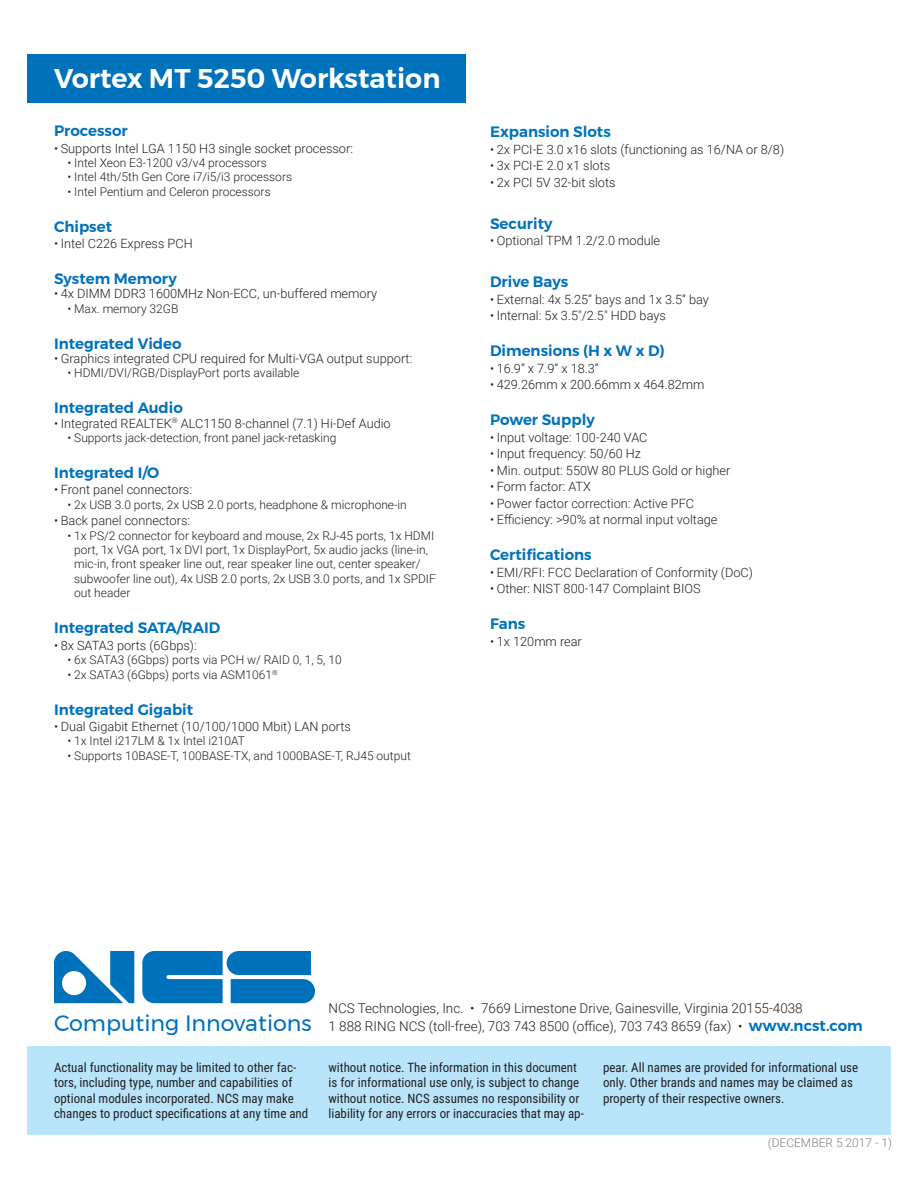
<style>
.page{position:relative;width:918px;height:1188px;background:#fff}
.page>*{position:absolute;margin:0;border:0;box-sizing:border-box;transform-origin:0 0}
.Heading_1_on_white{font:600 27px "Montserrat";color:#fff}
.Caption_on_white{font:22.2px "Montserrat";color:#0072bc}
.P2_spec_headers{font:600 15px "Montserrat";color:#0072bc}
.Caption_on_white-2{font:300 13.5px "Roboto";color:#231f20}
.Backbone_Text_on_whi{font:12.9px/15.6px "Roboto Condensed";color:#231f20}
.t1{font:300 12.75px "Roboto";color:#231f20}
.t2{font:300 12px/14.4px "Roboto";color:#231f20}
.Caption_on_white-3{font:300 12px "Roboto";color:#808180}
.s1{font-family:"Montserrat";font-weight:600;font-size:15px;color:#0072bc}
</style>
<div class="page">
<div style="left:27px;top:1046px;width:864px;height:89px;background:#b9e5fa"></div>
<svg style="left:142px;top:951px;width:173px;height:52px;background:#2184c4"></svg>
<svg style="left:54px;top:951px;width:80px;height:52px"></svg>
<div style="left:27px;top:54px;width:439px;height:49px;background:#0072bc"></div>
<p class="Heading_1_on_white" style="left:54px;top:57px;width:388px">Vortex MT 5250 Workstation</p>
<p class="P2_spec_headers" style="left:54px;top:119px;width:75px">Processor</p>
<p class="t1" style="left:54px;top:139px;width:301px">• Supports Intel LGA 1150 H3 single socket processor:</p>
<p class="t2" style="left:68px;top:155px;width:201px">• Intel Xeon E3-1200 v3/v4 processors</p>
<p class="t2" style="left:68px;top:169px;width:226px">• Intel 4th/5th Gen Core i7/i5/i3 processors</p>
<p class="t2" style="left:68px;top:184px;width:205px">• Intel Pentium and Celeron processors</p>
<p class="P2_spec_headers" style="left:54px;top:215px;width:60px">Chipset</p>
<p class="t1" style="left:54px;top:235px;width:140px">• Intel C226 Express PCH</p>
<p class="P2_spec_headers" style="left:54px;top:267px;width:124px">System Memory</p>
<p class="t1" style="left:54px;top:285px;width:325px">• 4x DIMM DDR3 1600MHz Non-ECC, un-buffered memory</p>
<p class="t2" style="left:68px;top:301px;width:112px">• Max. memory 32GB</p>
<p class="P2_spec_headers" style="left:54px;top:332px;width:129px">Integrated Video</p>
<p class="t1" style="left:54px;top:350px;width:360px">• Graphics integrated CPU required for Multi-VGA output support:</p>
<p class="t2" style="left:68px;top:365px;width:233px">• HDMI/DVI/RGB/DisplayPort ports available</p>
<p class="P2_spec_headers" style="left:54px;top:396px;width:130px">Integrated Audio</p>
<p class="t1" style="left:54px;top:414px;width:338px">• Integrated REALTEK<sup>®</sup> ALC1150 8-channel (7.1) Hi-Def Audio</p>
<p class="t2" style="left:68px;top:430px;width:270px">• Supports jack-detection, front panel jack-retasking</p>
<p class="P2_spec_headers" style="left:54px;top:461px;width:107px">Integrated I/O</p>
<p class="t1" style="left:54px;top:481px;width:140px">• Front panel connectors:</p>
<p class="t2" style="left:68px;top:497px;width:341px">• 2x USB 3.0 ports, 2x USB 2.0 ports, headphone &amp; microphone-in</p>
<p class="t1" style="left:54px;top:512px;width:138px">• Back panel connectors:</p>
<p class="t2" style="left:74px;top:528px;width:363px;text-indent:-7px">• 1x PS/2 connector for keyboard and mouse, 2x RJ-45 ports, 1x HDMI port, 1x VGA port, 1x DVI port, 1x DisplayPort, 5x audio jacks (line-in, mic-in, front speaker line out, rear speaker line out, center speaker/ subwoofer line out), 4x USB 2.0 ports, 2x USB 3.0 ports, and 1x SPDIF out header</p>
<p class="P2_spec_headers" style="left:54px;top:616px;width:168px">Integrated SATA/RAID</p>
<p class="t1" style="left:54px;top:636px;width:144px">• 8x SATA3 ports (6Gbps):</p>
<p class="t2" style="left:68px;top:652px;width:276px">• 6x SATA3 (6Gbps) ports via PCH w/ RAID 0, 1, 5, 10</p>
<p class="t2" style="left:68px;top:667px;width:212px">• 2x SATA3 (6Gbps) ports via ASM1061<sup>®</sup></p>
<p class="P2_spec_headers" style="left:54px;top:697px;width:141px">Integrated Gigabit</p>
<p class="t1" style="left:54px;top:718px;width:298px">• Dual Gigabit Ethernet (10/100/1000 Mbit) LAN ports</p>
<p class="t2" style="left:68px;top:734px;width:179px">• 1x Intel i217LM &amp; 1x Intel i210AT</p>
<p class="t2" style="left:68px;top:748px;width:345px">• Supports 10BASE-T, 100BASE-TX, and 1000BASE-T, RJ45 output</p>
<p class="P2_spec_headers" style="left:490px;top:120px;width:122px">Expansion Slots</p>
<p class="t1" style="left:490px;top:140px;width:296px">• 2x PCI-E 3.0 x16 slots (functioning as 16/NA or 8/8)</p>
<p class="t1" style="left:490px;top:157px;width:122px">• 3x PCI-E 2.0 x1 slots</p>
<p class="t1" style="left:490px;top:173px;width:127px">• 2x PCI 5V 32-bit slots</p>
<p class="P2_spec_headers" style="left:490px;top:211px;width:64px">Security</p>
<p class="t1" style="left:490px;top:232px;width:172px">• Optional TPM 1.2/2.0 module</p>
<p class="P2_spec_headers" style="left:490px;top:270px;width:80px">Drive Bays</p>
<p class="t1" style="left:490px;top:290px;width:220px">• External: 4x 5.25” bays and 1x 3.5” bay</p>
<p class="t1" style="left:490px;top:307px;width:177px">• Internal: 5x 3.5"/2.5" HDD bays</p>
<p class="P2_spec_headers" style="left:490px;top:339px;width:176px">Dimensions (H x W x D)</p>
<p class="t1" style="left:490px;top:359px;width:110px">• 16.9” x 7.9” x 18.3”</p>
<p class="t1" style="left:490px;top:376px;width:216px">• 429.26mm x 200.66mm x 464.82mm</p>
<p class="P2_spec_headers" style="left:490px;top:408px;width:106px">Power Supply</p>
<p class="t1" style="left:490px;top:428px;width:159px">• Input voltage: 100-240 VAC</p>
<p class="t1" style="left:490px;top:445px;width:153px">• Input frequency: 50/60 Hz</p>
<p class="t1" style="left:490px;top:461px;width:242px">• Min. output: 550W 80 PLUS Gold or higher</p>
<p class="t1" style="left:490px;top:478px;width:102px">• Form factor: ATX</p>
<p class="t1" style="left:490px;top:494px;width:206px">• Power factor correction: Active PFC</p>
<p class="t1" style="left:490px;top:511px;width:229px">• Efficiency: &gt;90% at normal input voltage</p>
<p class="P2_spec_headers" style="left:490px;top:543px;width:103px">Certifications</p>
<p class="t1" style="left:490px;top:563px;width:264px">• EMI/RFI: FCC Declaration of Conformity (DoC)</p>
<p class="t1" style="left:490px;top:580px;width:212px">• Other: NIST 800-147 Complaint BIOS</p>
<p class="P2_spec_headers" style="left:490px;top:612px;width:37px">Fans</p>
<p class="t1" style="left:490px;top:632px;width:93px">• 1x 120mm rear</p>
<p class="Caption_on_white" style="left:54px;top:1006px;width:259px">Computing Innovations</p>
<p class="Caption_on_white-2" style="left:328px;top:999px;width:476px">NCS Technologies, Inc. • 7669 Limestone Drive, Gainesville, Virginia 20155-4038</p>
<p class="Caption_on_white-2" style="left:328px;top:1017px;width:536px">1 888 RING NCS (toll-free), 703 743 8500 (office), 703 743 8659 (fax) • <span class="s1">www.ncst.com</span></p>
<p class="Backbone_Text_on_whi" style="left:54px;top:1059px;width:256px">Actual functionality may be limited to other fac&shy;tors, including type, number and capabilities of optional modules incorporated. NCS may make changes to product specifications at any time and</p>
<p class="Backbone_Text_on_whi" style="left:328px;top:1059px;width:257px">without notice. The information in this document is for informational use only, is subject to change without notice. NCS assumes no responsibility or liability for any errors or inaccuracies that may ap-</p>
<p class="Backbone_Text_on_whi" style="left:603px;top:1059px;width:257px">pear. All names are provided for informational use only. Other brands and names may be claimed as property of their respective owners.</p>
<p class="Caption_on_white-3" style="left:768px;top:1134px;width:126px">(DECEMBER 5 2017 - 1)</p>
</div>
